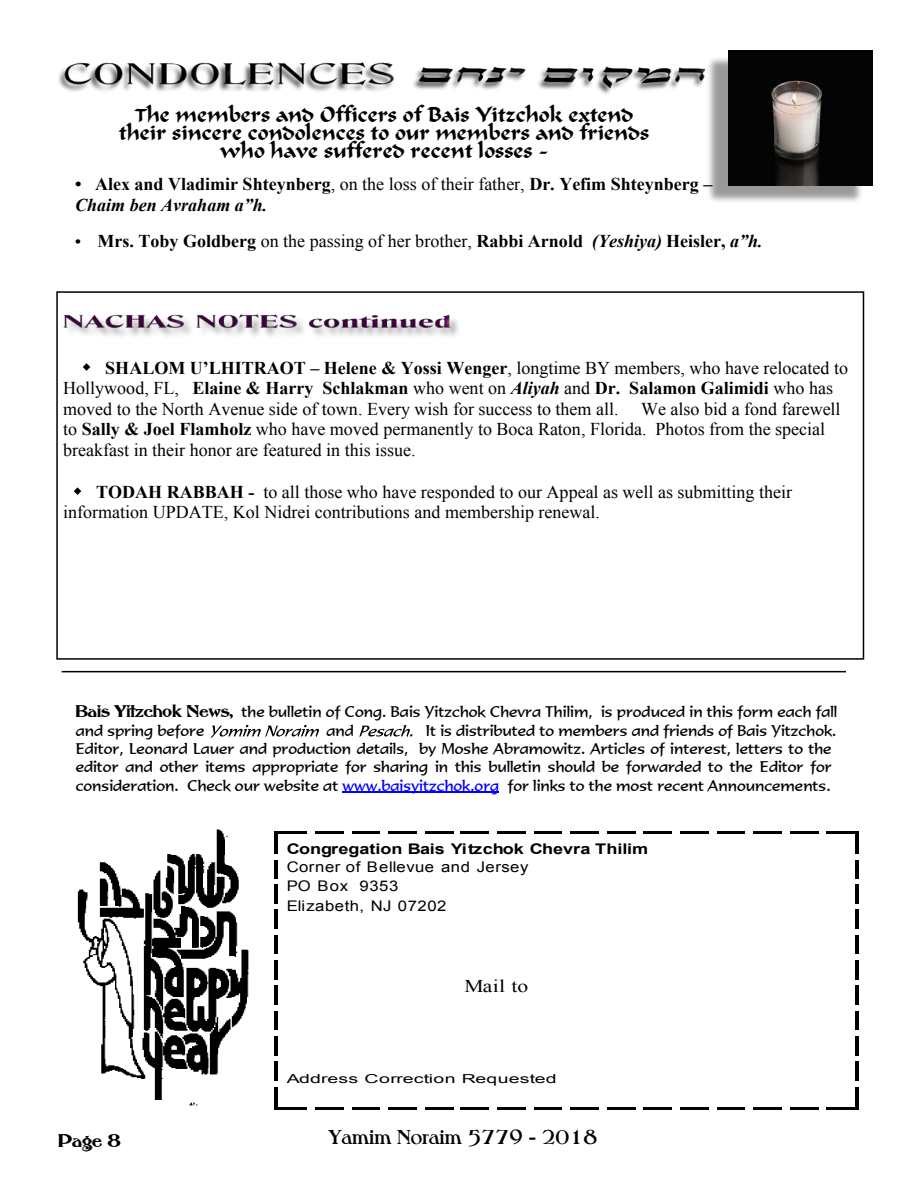
<style>
.page{position:relative;width:918px;height:1188px;background:#fff}
.page>*{position:absolute;margin:0;border:0;box-sizing:border-box;transform-origin:0 0}
.t1{font:21px/18px "Formal Script 421 BT";color:#000;text-align:center}
.t2{font:19.5px "Millenium SF Bold";color:#000}
.t3{font:18px/20.5px "Times New Roman";color:#000}
.t4{font:700 18px/20.7px "Times New Roman";color:#000}
.t5{font:18px "Times New Roman";color:#000;scale:1.2 1}
.t6{font:18px "Abbey Old Style SF Bold";color:#000}
.t7{font:15px/18.1px "Formal 436 BT";color:#000}
.t8{font:14.7px/19.4px "Arial";letter-spacing:.035em;color:#000;scale:1.14 1}
.t9{font:700 14.7px "Arial";letter-spacing:-.005em;color:#000;scale:1.23 1}
.t10{font:12.3px "Arial";letter-spacing:.015em;color:#000;scale:1.58 1}
.s1{font-size:18px}
.s2{font-weight:400}
.s3{font-style:italic}
.s4{font-size:16.5px}
.s5{font-weight:700}
.s6{font-weight:700;font-style:italic}
.s7{font-family:"Abbey Old Style SF Bold";font-size:16.5px}
.s8{color:#00f}
</style>
<div class="page">
<img style="left:77px;top:829px;width:230px;height:281px">
<div style="left:56px;top:291px;width:808px;height:369px;background:#fff;border:2px solid #000"></div>
<hr style="left:62px;top:671px;width:784px;height:1px;background:#000">
<svg style="left:274px;top:831px;width:4px;height:3px"></svg>
<hr style="left:278px;top:831px;width:28px;height:3px;background:#000">
<hr style="left:315px;top:831px;width:29px;height:3px;background:#000">
<hr style="left:352px;top:831px;width:27px;height:3px;background:#000">
<hr style="left:388px;top:831px;width:28px;height:3px;background:#000">
<hr style="left:425px;top:831px;width:28px;height:3px;background:#000">
<hr style="left:461px;top:831px;width:28px;height:3px;background:#000">
<hr style="left:498px;top:831px;width:28px;height:3px;background:#000">
<hr style="left:535px;top:831px;width:27px;height:3px;background:#000">
<hr style="left:571px;top:831px;width:28px;height:3px;background:#000">
<hr style="left:608px;top:831px;width:28px;height:3px;background:#000">
<hr style="left:643px;top:831px;width:29px;height:3px;background:#000">
<hr style="left:680px;top:831px;width:29px;height:3px;background:#000">
<hr style="left:717px;top:831px;width:28px;height:3px;background:#000">
<hr style="left:753px;top:831px;width:29px;height:3px;background:#000">
<hr style="left:790px;top:831px;width:29px;height:3px;background:#000">
<hr style="left:826px;top:831px;width:30px;height:3px;background:#000">
<hr style="left:856px;top:834px;width:3px;height:20px;background:#000">
<hr style="left:856px;top:860px;width:3px;height:19px;background:#000">
<hr style="left:856px;top:885px;width:3px;height:19px;background:#000">
<hr style="left:856px;top:910px;width:3px;height:19px;background:#000">
<hr style="left:856px;top:935px;width:3px;height:19px;background:#000">
<hr style="left:856px;top:960px;width:3px;height:20px;background:#000">
<hr style="left:856px;top:985px;width:3px;height:20px;background:#000">
<hr style="left:856px;top:1011px;width:3px;height:19px;background:#000">
<hr style="left:856px;top:1036px;width:3px;height:20px;background:#000">
<hr style="left:856px;top:1061px;width:3px;height:20px;background:#000">
<hr style="left:856px;top:1087px;width:3px;height:20px;background:#000">
<hr style="left:826px;top:1107px;width:30px;height:3px;background:#000">
<hr style="left:790px;top:1107px;width:29px;height:3px;background:#000">
<hr style="left:753px;top:1107px;width:29px;height:3px;background:#000">
<hr style="left:717px;top:1107px;width:28px;height:3px;background:#000">
<hr style="left:680px;top:1107px;width:29px;height:3px;background:#000">
<hr style="left:643px;top:1107px;width:29px;height:3px;background:#000">
<hr style="left:608px;top:1107px;width:28px;height:3px;background:#000">
<hr style="left:571px;top:1107px;width:28px;height:3px;background:#000">
<hr style="left:535px;top:1107px;width:27px;height:3px;background:#000">
<hr style="left:498px;top:1107px;width:28px;height:3px;background:#000">
<hr style="left:461px;top:1107px;width:28px;height:3px;background:#000">
<hr style="left:425px;top:1107px;width:28px;height:3px;background:#000">
<hr style="left:388px;top:1107px;width:28px;height:3px;background:#000">
<hr style="left:352px;top:1107px;width:27px;height:3px;background:#000">
<hr style="left:315px;top:1107px;width:29px;height:3px;background:#000">
<hr style="left:278px;top:1107px;width:28px;height:3px;background:#000">
<svg style="left:274px;top:1107px;width:4px;height:3px"></svg>
<hr style="left:274px;top:1087px;width:4px;height:20px;background:#000">
<hr style="left:274px;top:1061px;width:4px;height:20px;background:#000">
<hr style="left:274px;top:1036px;width:4px;height:20px;background:#000">
<hr style="left:274px;top:1011px;width:4px;height:19px;background:#000">
<hr style="left:274px;top:985px;width:4px;height:20px;background:#000">
<hr style="left:274px;top:960px;width:4px;height:20px;background:#000">
<hr style="left:274px;top:935px;width:4px;height:19px;background:#000">
<hr style="left:274px;top:910px;width:4px;height:19px;background:#000">
<hr style="left:274px;top:885px;width:4px;height:19px;background:#000">
<hr style="left:274px;top:860px;width:4px;height:19px;background:#000">
<hr style="left:274px;top:834px;width:4px;height:20px;background:#000">
<img style="left:58px;top:62px;width:647px;height:32px">
<img style="left:705px;top:58px;width:156px;height:144px">
<img style="left:728px;top:50px;width:144px;height:136px">
<img style="left:63px;top:314px;width:395px;height:22px">
<svg style="left:83px;top:363px;width:7px;height:8px"></svg>
<svg style="left:74px;top:487px;width:7px;height:8px"></svg>
<svg style="left:211px;top:725px;width:108px;height:13px"></svg>
<svg style="left:359px;top:725px;width:53px;height:12px"></svg>
<hr style="left:343px;top:792px;width:156px;height:1px;background:#00f">
<p class="t1" style="left:119px;top:107px;width:532px"><span class="s1">T</span>he members and Officers of Bais Yitzchok extend their sincere condolences to our members and friends who have suffered recent losses -</p>
<p class="t4" style="left:75px;top:176px;width:639px">• Alex and Vladimir Shteynberg<span class="s2">, on the loss of their father,</span> Dr. Yefim Shteynberg –<br><span class="s3">Chaim ben Avraham a”h.</span></p>
<p class="t4" style="left:75px;top:233px;width:689px"><span class="s4">•</span> Mrs. Toby Goldberg <span class="s2">on the passing of her brother,</span> Rabbi Arnold <span class="s3">(Yeshiya)</span> Heisler, <span class="s3">a”h.</span></p>
<p class="t3" style="left:63px;top:359px;width:786px;text-indent:42px"><span class="s5">SHALOM U’LHITRAOT – Helene &amp; Yossi Wenger</span>, longtime BY members, who have relocated to<br>Hollywood, FL, <span class="s5">Elaine &amp; Harry Schlakman</span> who went on <span class="s6">Aliyah</span> and <span class="s5">Dr. Salamon Galimidi</span> who has moved to the North Avenue side of town. Every wish for success to them all.</p>
<p class="t3" style="left:63px;top:400px;width:779px;text-indent:578px">We also bid a fond farewell to <span class="s5">Sally &amp; Joel Flamholz</span> who have moved permanently to Boca Raton, Florida. Photos from the special breakfast in their honor are featured in this issue.</p>
<p class="t3" style="left:63px;top:483px;width:730px;text-indent:33px"><span class="s5">TODAH RABBAH -</span> to all those who have responded to our Appeal as well as submitting their information UPDATE, Kol Nidrei contributions and membership renewal.</p>
<p class="t7" style="left:76px;top:703px;width:763px;line-height:19.4px"><span class="s7">Bais Yitzchok News,</span> the bulletin of Cong. Bais Yitzchok Chevra Thilim, is produced in this form each fall and spring before</p>
<p class="t7" style="left:76px;top:723px;width:762px;text-indent:350px">It is distributed to members and friends of Bais Yitzchok.<br>Editor, Leonard Lauer and production details, by Moshe Abramowitz. Articles of interest, letters to the editor and other items appropriate for sharing in this bulletin should be forwarded to the Editor for consideration. Check our website at <span class="s8">www.baisyitzchok.org</span> for links to the most recent Announcements.</p>
<p class="t7" style="left:326px;top:723px;width:29px">and</p>
<p class="t9" style="left:287px;top:843px;width:295px">Congregation Bais Yitzchok Chevra Thilim</p>
<p class="t8" style="left:287px;top:859px;width:213px">Corner of Bellevue and Jersey<br>PO Box 9353<br>Elizabeth, NJ 07202</p>
<p class="t5" style="left:464px;top:980px;width:55px">Mail to</p>
<p class="t6" style="left:58px;top:1133px;width:64px">Page 8</p>
<p class="t10" style="left:287px;top:1074px;width:172px">Address Correction Requested</p>
<p class="t2" style="left:329px;top:1130px;width:270px">Yamim Noraim 5779 - 2018</p>
</div>
